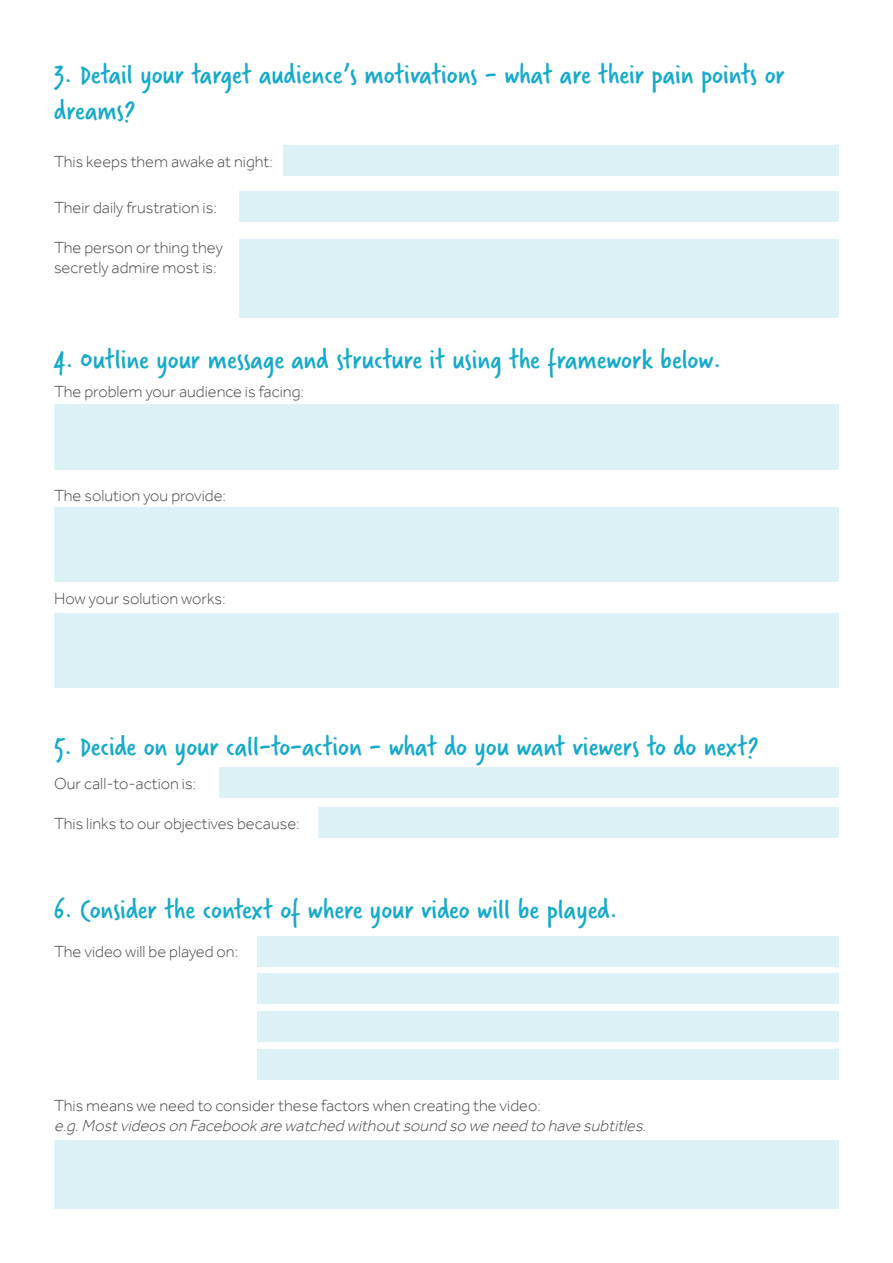
<style>
.page{position:relative;width:893px;height:1263px;background:#fff}
.page>*{position:absolute;margin:0;border:0;box-sizing:border-box;transform-origin:0 0}
.t1{font:30px/36px "Verveine W01";color:#16aaca}
.t2{font:300 16.5px "Effra";color:#46484a}
.t3{font:italic 300 16.5px "Effra";color:#46484a}
</style>
<div class="page">
<div style="left:54px;top:405px;width:785px;height:65px;background:#dcf2f7"></div>
<div style="left:54px;top:507px;width:785px;height:75px;background:#dcf2f7"></div>
<div style="left:219px;top:767px;width:620px;height:31px;background:#dcf2f7"></div>
<div style="left:319px;top:807px;width:520px;height:30px;background:#dcf2f7"></div>
<div style="left:257px;top:936px;width:582px;height:30px;background:#dcf2f7"></div>
<div style="left:257px;top:974px;width:582px;height:30px;background:#dcf2f7"></div>
<div style="left:257px;top:1011px;width:582px;height:31px;background:#dcf2f7"></div>
<div style="left:257px;top:1049px;width:582px;height:31px;background:#dcf2f7"></div>
<div style="left:54px;top:1140px;width:785px;height:69px;background:#dcf2f7"></div>
<div style="left:284px;top:145px;width:555px;height:31px;background:#dcf2f7"></div>
<div style="left:239px;top:191px;width:600px;height:31px;background:#dcf2f7"></div>
<div style="left:239px;top:239px;width:600px;height:78px;background:#dcf2f7"></div>
<div style="left:54px;top:613px;width:785px;height:75px;background:#dcf2f7"></div>
<p class="t1" style="left:54px;top:57px;width:732px">3. Detail your target audience’s motivations - what are their pain points or dreams?</p>
<p class="t2" style="left:54px;top:152px;width:221px">This keeps them awake at night:</p>
<p class="t2" style="left:54px;top:199px;width:164px">Their daily frustration is:</p>
<p class="t2" style="left:54px;top:238px;width:170px">The person or thing they</p>
<p class="t2" style="left:54px;top:258px;width:164px">secretly admire most is:</p>
<p class="t1" style="left:54px;top:341px;width:669px">4. Outline your message and structure it using the framework below.</p>
<p class="t2" style="left:54px;top:382px;width:252px">The problem your audience is facing:</p>
<p class="t2" style="left:54px;top:486px;width:174px">The solution you provide:</p>
<p class="t2" style="left:54px;top:590px;width:173px">How your solution works:</p>
<p class="t1" style="left:54px;top:729px;width:706px">5. Decide on your call-to-action - what do you want viewers to do next?</p>
<p class="t2" style="left:54px;top:774px;width:144px">Our call-to-action is:</p>
<p class="t2" style="left:54px;top:814px;width:247px">This links to our objectives because:</p>
<p class="t1" style="left:54px;top:891px;width:565px">6. Consider the context of where your video will be played.</p>
<p class="t2" style="left:54px;top:942px;width:186px">The video will be played on:</p>
<p class="t2" style="left:54px;top:1096px;width:488px">This means we need to consider these factors when creating the video:</p>
<p class="t3" style="left:54px;top:1116px;width:597px">e.g.Mostvideos on Facebook are watched withoutsound so we need to have subtitles.</p>
</div>
